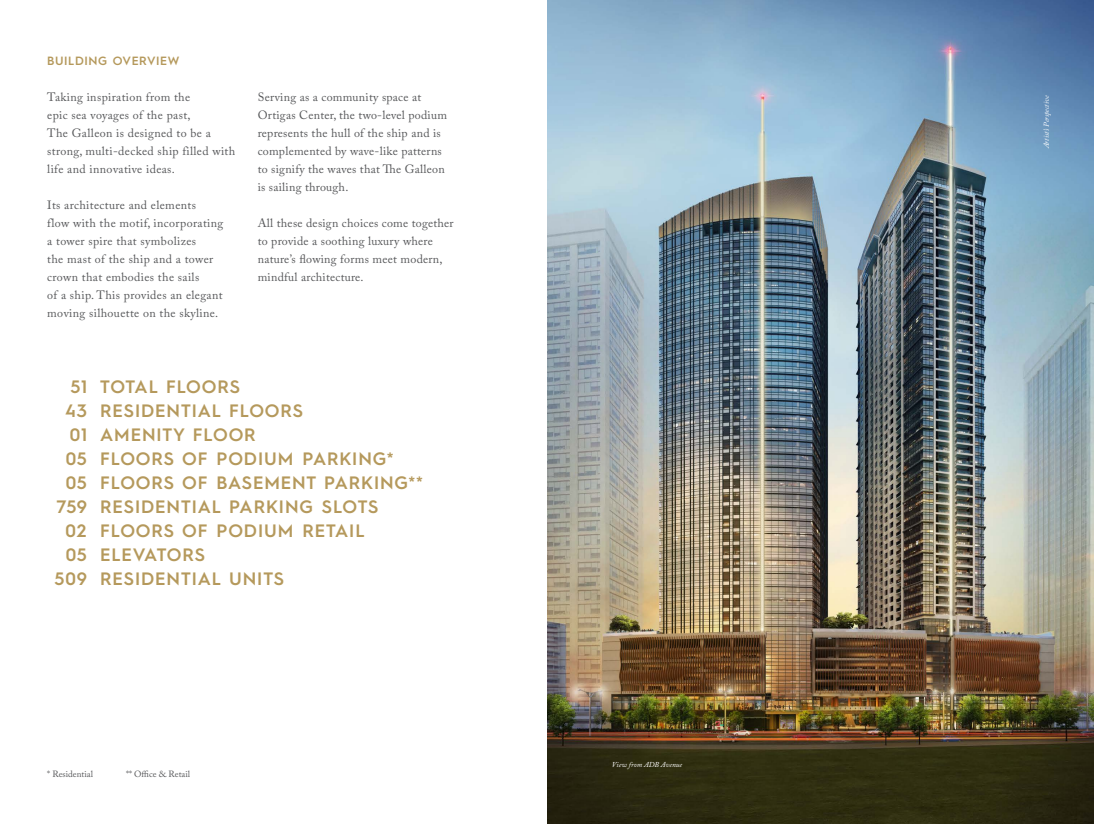
<style>
.page{position:relative;width:1094px;height:824px;background:#fff}
.page>*{position:absolute;margin:0;border:0;box-sizing:border-box;transform-origin:0 0}
.t1{font:600 18px/24px "Hurme Geometric Sans 2";letter-spacing:.05em;color:#b5995c;text-align:center}
.t2{font:12px/18px "Adobe Caslon Pro";letter-spacing:.025em;color:#57585a}
.t3{font:600 12px "Hurme Geometric Sans 2";letter-spacing:.05em;color:#b5995c}
.t4{font:9px "Adobe Caslon Pro";color:#57585a}
.t5{font:italic 7.5px "Adobe Caslon Pro";color:#fff}
</style>
<div class="page">
<img style="left:547px;top:0;width:547px;height:824px">
<p class="t3" style="left:47px;top:53px;width:134px">BUILDING OVERVIEW</p>
<p class="t2" style="left:47px;top:88px;width:144px">Taking inspiration from the</p>
<p class="t2" style="left:47px;top:106px;width:145px">epic sea voyages of the past,</p>
<p class="t2" style="left:47px;top:124px;width:189px">The Galleon is designed to be a strong, multi-decked ship filled with life and innovative ideas.</p>
<p class="t2" style="left:47px;top:196px;width:150px">Its architecture and elements</p>
<p class="t2" style="left:47px;top:214px;width:177px">flow with the motif, incorporating</p>
<p class="t2" style="left:47px;top:232px;width:150px">a tower spire that symbolizes</p>
<p class="t2" style="left:47px;top:250px;width:168px">the mast of the ship and a tower crown that embodies the sails</p>
<p class="t2" style="left:47px;top:286px;width:177px">of a ship. This provides an elegant moving silhouette on the skyline.</p>
<p class="t2" style="left:258px;top:88px;width:191px">Serving as a community space at Ortigas Center, the two-level podium represents the hull of the ship and is complemented by wave-like patterns to signify the waves that The Galleon is sailing through.</p>
<p class="t2" style="left:258px;top:214px;width:197px">All these design choices come together to provide a soothing luxury where nature’s flowing forms meet modern, mindful architecture.</p>
<p class="t1" style="left:71px;top:373px;width:18px">51</p>
<p class="t1" style="left:65px;top:397px;width:23px">43</p>
<p class="t1" style="left:70px;top:421px;width:19px">01</p>
<p class="t1" style="left:66px;top:445px;width:23px">05</p>
<p class="t1" style="left:66px;top:469px;width:23px">05</p>
<p class="t1" style="left:57px;top:493px;width:32px">759<br>02</p>
<p class="t1" style="left:66px;top:541px;width:23px">05</p>
<p class="t1" style="left:55px;top:565px;width:34px">509</p>
<p class="t1" style="left:100px;top:373px;width:141px">TOTAL FLOORS</p>
<p class="t1" style="left:100px;top:397px;width:204px">RESIDENTIAL FLOORS</p>
<p class="t1" style="left:100px;top:421px;width:157px">AMENITY FLOOR</p>
<p class="t1" style="left:100px;top:445px;width:295px">FLOORS OF PODIUM PARKING*</p>
<p class="t1" style="left:100px;top:469px;width:324px">FLOORS OF BASEMENT PARKING**</p>
<p class="t1" style="left:100px;top:493px;width:280px">RESIDENTIAL PARKING SLOTS</p>
<p class="t1" style="left:100px;top:517px;width:266px">FLOORS OF PODIUM RETAIL</p>
<p class="t1" style="left:100px;top:541px;width:106px">ELEVATORS</p>
<p class="t1" style="left:100px;top:565px;width:185px">RESIDENTIAL UNITS</p>
<p class="t4" style="left:47px;top:768px;width:47px">* Residential</p>
<p class="t4" style="left:126px;top:768px;width:66px">** Office &amp; Retail</p>
<p class="t5" style="left:612px;top:760px;width:72px">View from ADB Avenue</p>
<p class="t5" style="left:1041px;top:148px;width:54px;rotate:-90deg">Artist’s Perspective</p>
</div>
